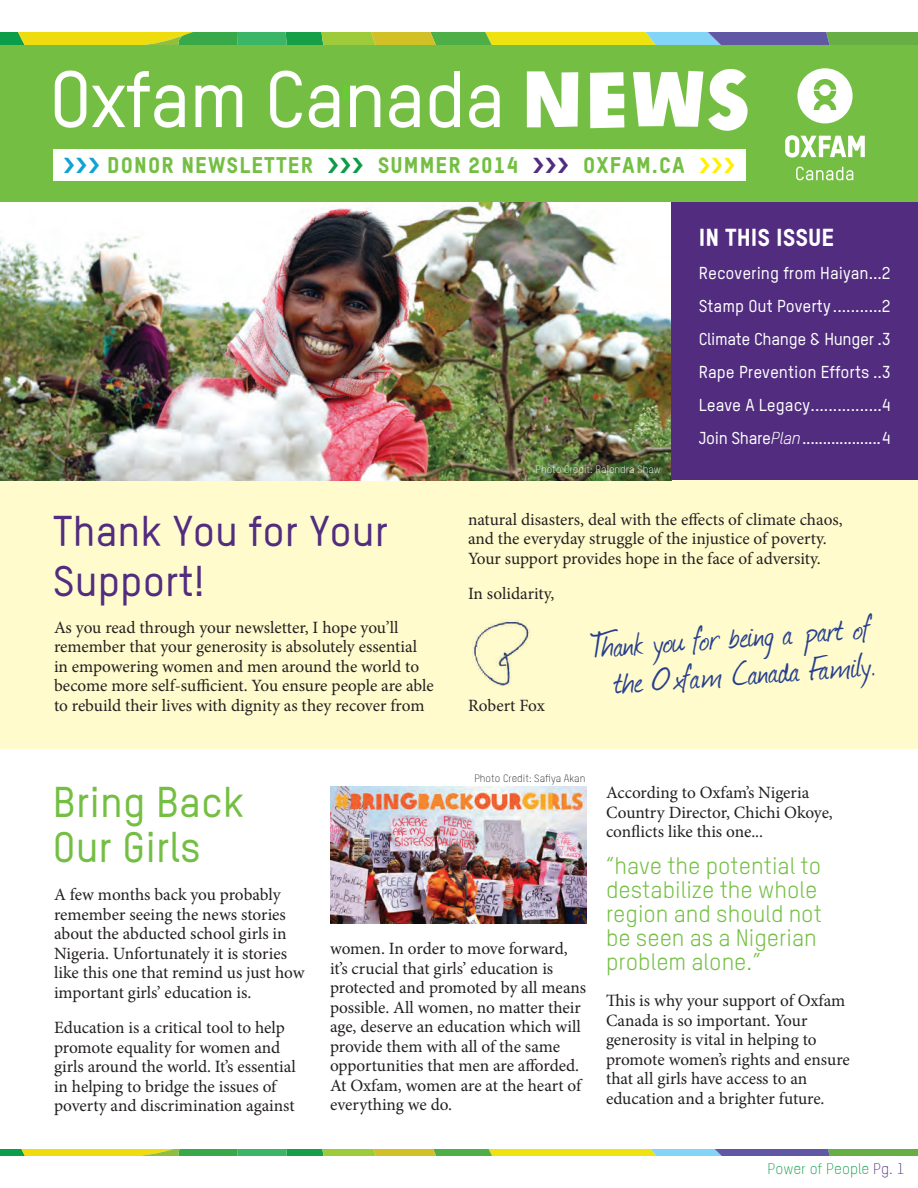
<style>
.page{position:relative;width:918px;height:1188px;background:#fff}
.page>*{position:absolute;margin:0;border:0;box-sizing:border-box;transform-origin:0 0}
.t1{font:500 78.45px "Oxfam TSTARPRO";letter-spacing:-.02em;color:#fff}
.t2{font:500 42px/49.5px "Oxfam TSTARPRO";color:#512c7f}
.t3{font:500 42px/45px "Oxfam TSTARPRO";color:#74bf43}
.t4{font:39px/37.5px "Journal";color:#253f8e;text-align:center}
.t5{font:24px "Oxfam TSTARPRO Headline";color:#fff}
.t6{font:23.25px/24px "Oxfam TSTARPRO";color:#74bf43}
.t7{font:22.2px "Oxfam TSTARPRO Headline";letter-spacing:.05em;color:#74bf43}
.t8{font:17.25px/19.5px "Minion Pro";letter-spacing:-.005em;color:#231f20}
.t9{font:500 16.8px "Oxfam TSTARPRO";color:#fff}
.t10{font:500 16.8px "Oxfam TSTARPRO";letter-spacing:-.02em;color:#fff}
.t11{font:300 15px "Oxfam TSTARPRO";color:#0b9c48}
.t12{font:300 10.5px "Oxfam TSTARPRO";color:#fff}
.t13{font:300 10.5px "Oxfam TSTARPRO";color:#231f20}
.s1{font-family:"Oxfam Global Headline";font-weight:400}
.s2{font-weight:400;font-style:italic}
.s3{color:#512c7f}
</style>
<div class="page">
<div style="left:0;top:480px;width:918px;height:268px;background:#fffbcc"></div>
<svg style="left:0;top:32px;width:918px;height:13px;background:#95b94a"></svg>
<svg style="left:0;top:1149px;width:918px;height:7px;background:#93b94b"></svg>
<div style="left:0;top:45px;width:918px;height:157px;background:#74bf43"></div>
<svg style="left:797px;top:68px;width:56px;height:55px"></svg>
<svg style="left:785px;top:135px;width:80px;height:23px"></svg>
<svg style="left:796px;top:167px;width:57px;height:13px"></svg>
<img style="left:0;top:202px;width:672px;height:278px">
<div style="left:53px;top:149px;width:693px;height:31px;background:#fff"></div>
<div style="left:672px;top:202px;width:246px;height:278px;background:#512c7f"></div>
<img style="left:472px;top:619px;width:59px;height:67px">
<svg style="left:343px;top:84px;width:9px;height:18px"></svg>
<img style="left:330px;top:786px;width:257px;height:137px">
<p class="t1" style="left:49px;top:52px;width:702px">Oxfam Canada <span class="s1">NEWS</span></p>
<p class="t7" style="left:107px;top:151px;width:207px">DONOR NEWSLETTER</p>
<p class="t7" style="left:378px;top:151px;width:142px">SUMMER 2014</p>
<p class="t7" style="left:583px;top:151px;width:103px">OXFAM.CA</p>
<p class="t12" style="left:536px;top:463px;width:127px">Photo Credit: Rajendra Shaw</p>
<p class="t5" style="left:699px;top:223px;width:137px">IN THIS ISSUE</p>
<p class="t9" style="left:699px;top:263px;width:194px">Recovering from Haiyan...2</p>
<p class="t9" style="left:699px;top:296px;width:194px">Stamp Out Poverty ...........2</p>
<p class="t10" style="left:699px;top:329px;width:194px">Climate Change &amp; Hunger .3</p>
<p class="t9" style="left:699px;top:362px;width:194px">Rape Prevention Efforts ..3</p>
<p class="t9" style="left:699px;top:395px;width:194px">Leave A Legacy................4</p>
<p class="t10" style="left:699px;top:428px;width:194px">Join Share<span class="s2">Plan</span>...................4</p>
<p class="t2" style="left:53px;top:506px;width:337px">Thank You for Your<br>Support!</p>
<p class="t8" style="left:54px;top:618px;width:381px">As you read through your newsletter, I hope you’ll remember that your generosity is absolutely essential in empowering women and men around the world to become more self-sufficient. You ensure people are able to rebuild their lives with dignity as they recover from</p>
<p class="t8" style="left:468px;top:510px;width:376px">natural disasters, deal with the effects of climate chaos, and the everyday struggle of the injustice of poverty.<br>Your support provides hope in the face of adversity.</p>
<p class="t8" style="left:468px;top:584px;width:88px">In solidarity,</p>
<p class="t8" style="left:468px;top:695px;width:78px">Robert Fox</p>
<p class="t4" style="left:590px;top:627px;width:285px;rotate:-4deg">Thank you for being a part of the Oxfam Canada Family.</p>
<p class="t3" style="left:53px;top:779px;width:193px">Bring Back<br>Our Girls</p>
<p class="t8" style="left:54px;top:885px;width:252px">A few months back you probably remember seeing the news stories about the abducted school girls in Nigeria. Unfortunately it is stories like this one that remind us just how important girls’ education is.</p>
<p class="t8" style="left:54px;top:1018px;width:243px">Education is a critical tool to help promote equality for women and girls around the world. It’s essential in helping to bridge the issues of poverty and discrimination against</p>
<p class="t13" style="left:474px;top:772px;width:113px">Photo Credit: Safiya Akan</p>
<p class="t8" style="left:330px;top:939px;width:258px">women. In order to move forward, it’s crucial that girls’ education is protected and promoted by all means possible. All women, no matter their age, deserve an education which will provide them with all of the same opportunities that men are afforded.<br>At Oxfam, women are at the heart of everything we do.</p>
<p class="t8" style="left:606px;top:783px;width:228px">According to Oxfam’s Nigeria<br>Country Director, Chichi Okoye, conflicts like this one...</p>
<p class="t6" style="left:606px;top:854px;width:217px">“have the potential to destabilize the whole region and should not be seen as a Nigerian problem alone.”</p>
<p class="t8" style="left:606px;top:991px;width:245px">This is why your support of Oxfam<br>Canada is so important. Your generosity is vital in helping to promote women’s rights and ensure that all girls have access to an education and a brighter future.</p>
<p class="t11" style="left:768px;top:1159px;width:138px">Power of People <span class="s3">Pg. 1</span></p>
</div>
